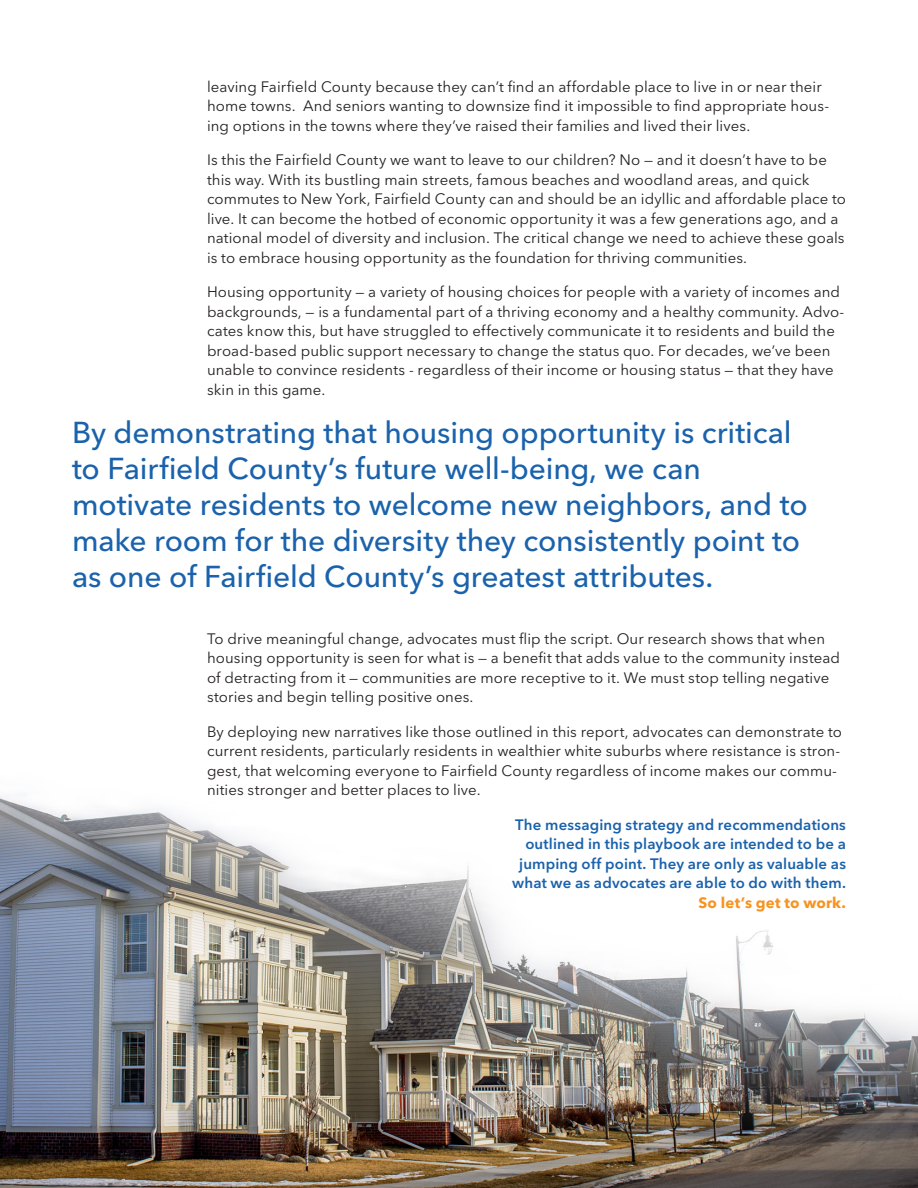
<style>
.page{position:relative;width:918px;height:1188px;background:#fff}
.page>*{position:absolute;margin:0;border:0;box-sizing:border-box;transform-origin:0 0}
.BODY_Intro{font:500 30px/36px "Avenir Next LT Pro";letter-spacing:-.005em;color:#1a62ac}
.BODY{font:15px/19.5px "Avenir Next LT Pro";letter-spacing:.005em;color:#231f20}
.BODY-2{font:600 15px/19.5px "Avenir Next LT Pro";letter-spacing:.01em;color:#1a62ac;text-align:right}
.s1{font-weight:700;color:#f79420}
</style>
<div class="page">
<img style="left:0;top:795px;width:918px;height:393px">
<p class="BODY" style="left:207px;top:77px;width:624px">leaving Fairfield County because they can’t find an affordable place to live in or near their home towns. And seniors wanting to downsize find it impossible to find appropriate hous&shy;ing options in the towns where they’ve raised their families and lived their lives.</p>
<p class="BODY" style="left:207px;top:150px;width:641px">Is this the Fairfield County we want to leave to our children? No — and it doesn’t have to be this way. With its bustling main streets, famous beaches and woodland areas, and quick commutes to New York, Fairfield County can and should be an idyllic and affordable place to live. It can become the hotbed of economic opportunity it was a few generations ago, and a national model of diversity and inclusion. The critical change we need to achieve these goals is to embrace housing opportunity as the foundation for thriving communities.</p>
<p class="BODY" style="left:207px;top:282px;width:639px">Housing opportunity — a variety of housing choices for people with a variety of incomes and backgrounds, — is a fundamental part of a thriving economy and a healthy community. Advo&shy;cates know this, but have struggled to effectively communicate it to residents and build the broad-based public support necessary to change the status quo. For decades, we’ve been unable to convince residents - regardless of their income or housing status — that they have skin in this game.</p>
<p class="BODY_Intro" style="left:72px;top:414px;width:737px">By demonstrating that housing opportunity is critical to Fairfield County’s future well-being, we can motivate residents to welcome new neighbors, and to make room for the diversity they consistently point to as one of Fairfield County’s greatest attributes.</p>
<p class="BODY" style="left:207px;top:629px;width:635px">To drive meaningful change, advocates must flip the script. Our research shows that when housing opportunity is seen for what is — a benefit that adds value to the community instead of detracting from it — communities are more receptive to it. We must stop telling negative stories and begin telling positive ones.</p>
<p class="BODY" style="left:207px;top:722px;width:637px">By deploying new narratives like those outlined in this report, advocates can demonstrate to current residents, particularly residents in wealthier white suburbs where resistance is stron&shy;gest, that welcoming everyone to Fairfield County regardless of income makes our commu&shy;nities stronger and better places to live.</p>
<p class="BODY-2" style="left:512px;top:814px;width:335px">The messaging strategy and recommendations outlined in this playbook are intended to be a jumping off point. They are only as valuable as what we as advocates are able to do with them.<br><span class="s1">So let’s get to work.</span></p>
</div>
